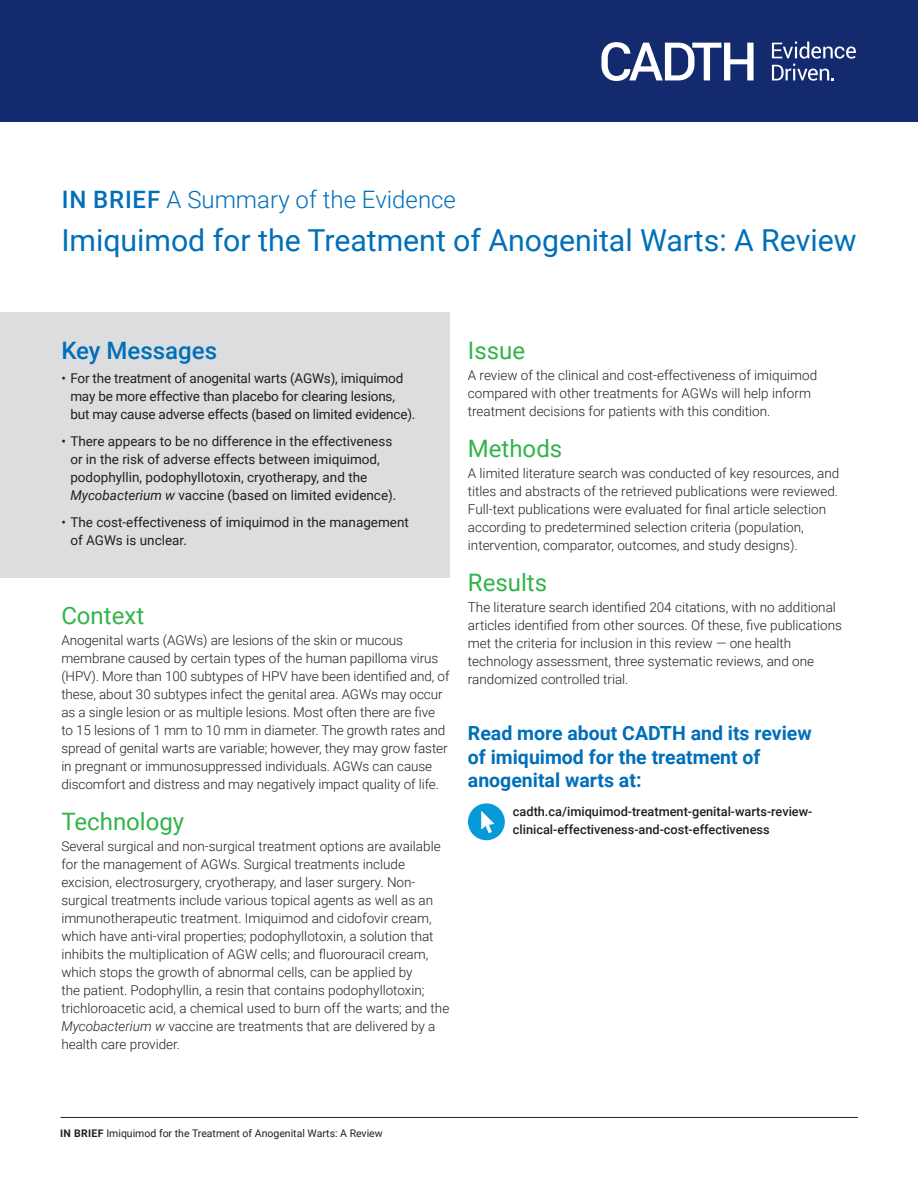
<style>
.page{position:relative;width:918px;height:1188px;background:#fff}
.page>*{position:absolute;margin:0;border:0;box-sizing:border-box;transform-origin:0 0}
.Doc_Title{font:30.3px "Roboto";color:#006fb9}
.Heading{font:24px "Roboto";color:#31b44a}
.Doc_Type{font:300 24px "Roboto";color:#006fb9}
.Key_Messages{font:500 24px "Roboto";color:#006fb9}
.Call_to_Action{font:700 19.5px/23.4px "Roboto";color:#006fb9}
.t1{font:300 13.5px/18px "Roboto";color:#231f20}
.t2{font:13.5px/18px "Roboto";color:#231f20}
.Call_to_Action_Link{font:500 12.75px/17.2px "Roboto";color:#231f20}
.t3{font:10.5px "Roboto";color:#231f20}
.s1{font-weight:500}
.s2{font-style:italic}
.s3{font-weight:700}
</style>
<div class="page">
<hr style="left:61px;top:1117px;width:797px;height:1px;background:#231f20">
<div style="left:0;top:312px;width:449px;height:266px;background:#dcdddf"></div>
<div style="left:0;top:0;width:918px;height:122px;background:#132a6f"></div>
<svg style="left:601px;top:42px;width:255px;height:39px"></svg>
<div style="left:468px;top:803px;width:37px;height:37px;background:#069ad9;border-radius:50%"></div>
<svg style="left:481px;top:811px;width:13px;height:22px"></svg>
<p class="Doc_Type" style="left:62px;top:182px;width:396px"><span class="s1">IN BRIEF</span> A Summary of the Evidence</p>
<p class="Doc_Title" style="left:61px;top:219px;width:797px">Imiquimod for the Treatment of Anogenital Warts: A Review</p>
<p class="Key_Messages" style="left:61px;top:334px;width:157px">Key Messages</p>
<p class="t2" style="left:70px;top:369px;width:347px;text-indent:-9px">• For the treatment of anogenital warts (AGWs), imiquimod may be more effective than placebo for clearing lesions, but may cause adverse effects (based on limited evidence).</p>
<p class="t2" style="left:70px;top:432px;width:328px;text-indent:-9px">• There appears to be no difference in the effectiveness or in the risk of adverse effects between imiquimod, podophyllin, podophyllotoxin, cryotherapy, and the <span class="s2">Mycobacterium w</span> vaccine (based on limited evidence).</p>
<p class="t2" style="left:70px;top:513px;width:340px;text-indent:-9px">• The cost-effectiveness of imiquimod in the management of AGWs is unclear.</p>
<p class="Heading" style="left:61px;top:598px;width:84px">Context</p>
<p class="t1" style="left:61px;top:630px;width:390px">Anogenital warts (AGWs) are lesions of the skin or mucous membrane caused by certain types of the human papilloma virus (HPV). More than 100 subtypes of HPV have been identified and, of these, about 30 subtypes infect the genital area. AGWs may occur as a single lesion or as multiple lesions. Most often there are five to 15 lesions of 1 mm to 10 mm in diameter. The growth rates and spread of genital warts are variable; however, they may grow faster in pregnant or immunosuppressed individuals. AGWs can cause discomfort and distress and may negatively impact quality of life.</p>
<p class="Heading" style="left:61px;top:804px;width:124px">Technology</p>
<p class="t1" style="left:61px;top:836px;width:389px">Several surgical and non-surgical treatment options are available for the management of AGWs. Surgical treatments include excision, electrosurgery, cryotherapy, and laser surgery. Non&shy;surgical treatments include various topical agents as well as an immunotherapeutic treatment. Imiquimod and cidofovir cream, which have anti-viral properties; podophyllotoxin, a solution that inhibits the multiplication of AGW cells; and fluorouracil cream, which stops the growth of abnormal cells, can be applied by<br>the patient. Podophyllin, a resin that contains podophyllotoxin; trichloroacetic acid, a chemical used to burn off the warts; and the <span class="s2">Mycobacterium w</span> vaccine are treatments that are delivered by a health care provider.</p>
<p class="Heading" style="left:468px;top:334px;width:59px">Issue</p>
<p class="t1" style="left:468px;top:366px;width:351px">A review of the clinical and cost-effectiveness of imiquimod compared with other treatments for AGWs will help inform treatment decisions for patients with this condition.</p>
<p class="Heading" style="left:468px;top:432px;width:96px">Methods</p>
<p class="t1" style="left:468px;top:464px;width:373px">A limited literature search was conducted of key resources, and titles and abstracts of the retrieved publications were reviewed.<br>Full-text publications were evaluated for final article selection according to predetermined selection criteria (population, intervention, comparator, outcomes, and study designs).</p>
<p class="Heading" style="left:468px;top:566px;width:81px">Results</p>
<p class="t1" style="left:468px;top:598px;width:376px">The literature search identified 204 citations, with no additional articles identified from other sources. Of these, five publications met the criteria for inclusion in this review — one health technology assessment, three systematic reviews, and one randomized controlled trial.</p>
<p class="Call_to_Action" style="left:468px;top:721px;width:345px">Read more about CADTH and its review of imiquimod for the treatment of anogenital warts at:</p>
<p class="Call_to_Action_Link" style="left:513px;top:803px;width:301px">cadth.ca/imiquimod-treatment-genital-warts-review&shy;clinical-effectiveness-and-cost-effectiveness</p>
<p class="t3" style="left:60px;top:1126px;width:324px"><span class="s3">IN BRIEF</span> Imiquimod for the Treatment of Anogenital Warts: A Review</p>
</div>
